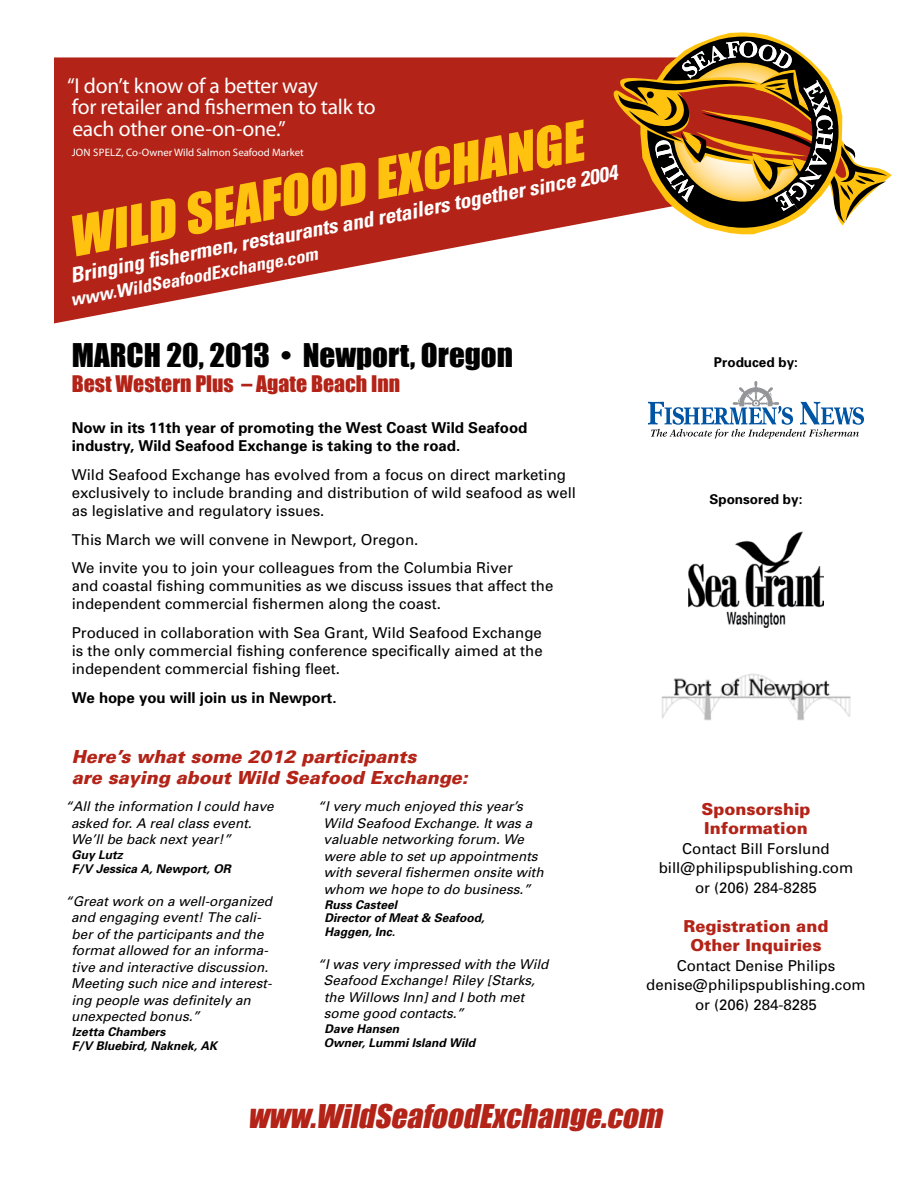
<style>
.page{position:relative;width:918px;height:1188px;background:#fff}
.page>*{position:absolute;margin:0;border:0;box-sizing:border-box;transform-origin:0 0}
.t1{font:italic 51px "Impact";color:#ffc20e;scale:1.04 1}
.t2{font:italic 30px "Impact";color:#b32317;scale:1.04 1}
.t3{font:30px "Impact";color:#000;scale:1.04 1}
.t4{font:21.6px/21.6px "Myriad Pro";letter-spacing:-.01em;color:#fff}
.t5{font:italic 700 condensed 21px "Univers";color:#fff;scale:1.04 1}
.t6{font:21px "Impact";color:#b32317;scale:1.04 1}
.t7{font:italic 900 18px/21px "Univers";color:#b32317}
.t8{font:italic 700 condensed 18px "Univers";color:#fff;scale:1.04 1}
.t9{font:900 16.5px/19.5px "Univers";color:#b32317}
.t10{font:15px/18px "Univers";color:#000}
.t11{font:700 15px/18px "Univers";color:#000}
.t12{font:italic 13.5px/16.5px "Univers";color:#000}
.t13{font:700 13.5px "Univers";color:#000}
.t14{font:italic 700 12px/13.5px "Univers";color:#000}
.t15{font:10.8px "Myriad Pro";color:#fff}
</style>
<div class="page">
<svg style="left:54px;top:57px;width:700px;height:266px;fill:#b32317"></svg>
<svg style="left:614px;top:32px;width:278px;height:202px"></svg>
<svg style="left:648px;top:381px;width:216px;height:58px"></svg>
<img style="left:661px;top:673px;width:190px;height:48px">
<img style="left:688px;top:532px;width:136px;height:95px">
<h3 class="t4" style="left:67px;top:74px;width:310px">“I don’t know of a better way<br>for retailer and fishermen to talk to each other one-on-one.”</h3>
<p class="t15" style="left:72px;top:145px;width:234px">Jon Spelz, Co-Owner Wild Salmon Seafood Market</p>
<h1 class="t1" style="left:62px;top:208px;width:504px;rotate:-11deg">WILD SEAFOOD EXCHANGE</h1>
<h3 class="t5" style="left:68px;top:264px;width:537px;rotate:-11deg">Bringing fi shermen, restaurants and retailers together since 2004</h3>
<p class="t8" style="left:69px;top:290px;width:243px;rotate:-11deg">www.WildSeafoodExchange.com</p>
<h2 class="t3" style="left:72px;top:337px;width:426px">MARCH 20, 2013 • Newport, Oregon</h2>
<h3 class="t6" style="left:72px;top:371px;width:317px">Best Western Plus – Agate Beach Inn</h3>
<p class="t11" style="left:72px;top:419px;width:457px">Now in its 11th year of promoting the West Coast Wild Seafood industry, Wild Seafood Exchange is taking to the road.</p>
<p class="t10" style="left:72px;top:466px;width:506px">Wild Seafood Exchange has evolved from a focus on direct marketing exclusively to include branding and distribution of wild seafood as well as legislative and regulatory issues.</p>
<p class="t10" style="left:72px;top:525px;width:443px;line-height:28.8px">This March we will convene in Newport, Oregon.<br>We invite you to join your colleagues from the Columbia River</p>
<p class="t10" style="left:72px;top:577px;width:483px">and coastal fishing communities as we discuss issues that affect the independent commercial fishermen along the coast.</p>
<p class="t10" style="left:72px;top:624px;width:472px;text-align:justify">Produced in collaboration with Sea Grant, Wild Seafood Exchange is the only commercial fishing conference specifically aimed at the independent commercial fishing fleet.</p>
<p class="t11" style="left:72px;top:689px;width:266px">We hope you will join us in Newport.</p>
<p class="t7" style="left:72px;top:746px;width:397px">Here’s what some 2012 participants<br>are saying about Wild Seafood Exchange:</p>
<p class="t12" style="left:324px;top:798px;width:222px;text-indent:-6px">“I very much enjoyed this year’s<br>Wild Seafood Exchange. It was a valuable networking forum. We were able to set up appointments with several fishermen onsite with whom we hope to do business.”</p>
<p class="t14" style="left:324px;top:898px;width:162px">Russ Casteel<br>Director of Meat &amp; Seafood,<br>Haggen, Inc.</p>
<p class="t12" style="left:324px;top:956px;width:226px;text-indent:-6px">“I was very impressed with the Wild<br>Seafood Exchange! Riley [Starks, the Willows Inn] and I both met some good contacts.”</p>
<p class="t14" style="left:324px;top:1022px;width:153px">Dave Hansen<br>Owner, Lummi Island Wild</p>
<p class="t12" style="left:71px;top:798px;width:204px;text-indent:-6px">“All the information I could have asked for. A real class event.<br>We’ll be back next year!”</p>
<p class="t14" style="left:71px;top:848px;width:161px">Guy Lutz<br>F/V Jessica A, Newport, OR</p>
<p class="t12" style="left:71px;top:893px;width:203px;text-indent:-6px">“Great work on a well-organized and engaging event! The cali&shy;ber of the participants and the format allowed for an informa&shy;tive and interactive discussion.<br>Meeting such nice and interest&shy;ing people was definitely an unexpected bonus.”</p>
<p class="t14" style="left:72px;top:1025px;width:147px">Izetta Chambers<br>F/V Bluebird, Naknek, AK</p>
<p class="t13" style="left:714px;top:354px;width:86px">Produced by:</p>
<p class="t13" style="left:709px;top:491px;width:95px">Sponsored by:</p>
<p class="t9" style="left:701px;top:799px;width:111px">Sponsorship<br>Information</p>
<p class="t10" style="left:659px;top:839px;width:196px;line-height:19.5px;text-align:center">Contact Bill Forslund bill@philipspublishing.com or (206) 284-8285</p>
<p class="t9" style="left:684px;top:916px;width:146px;text-align:center">Registration and<br>Other Inquiries</p>
<p class="t10" style="left:646px;top:956px;width:221px;line-height:19.5px;text-align:center">Contact Denise Philips denise@philipspublishing.com or (206) 284-8285</p>
<h2 class="t2" style="left:248px;top:1098px;width:406px">www.WildSeafoodExchange.com</h2>
</div>
